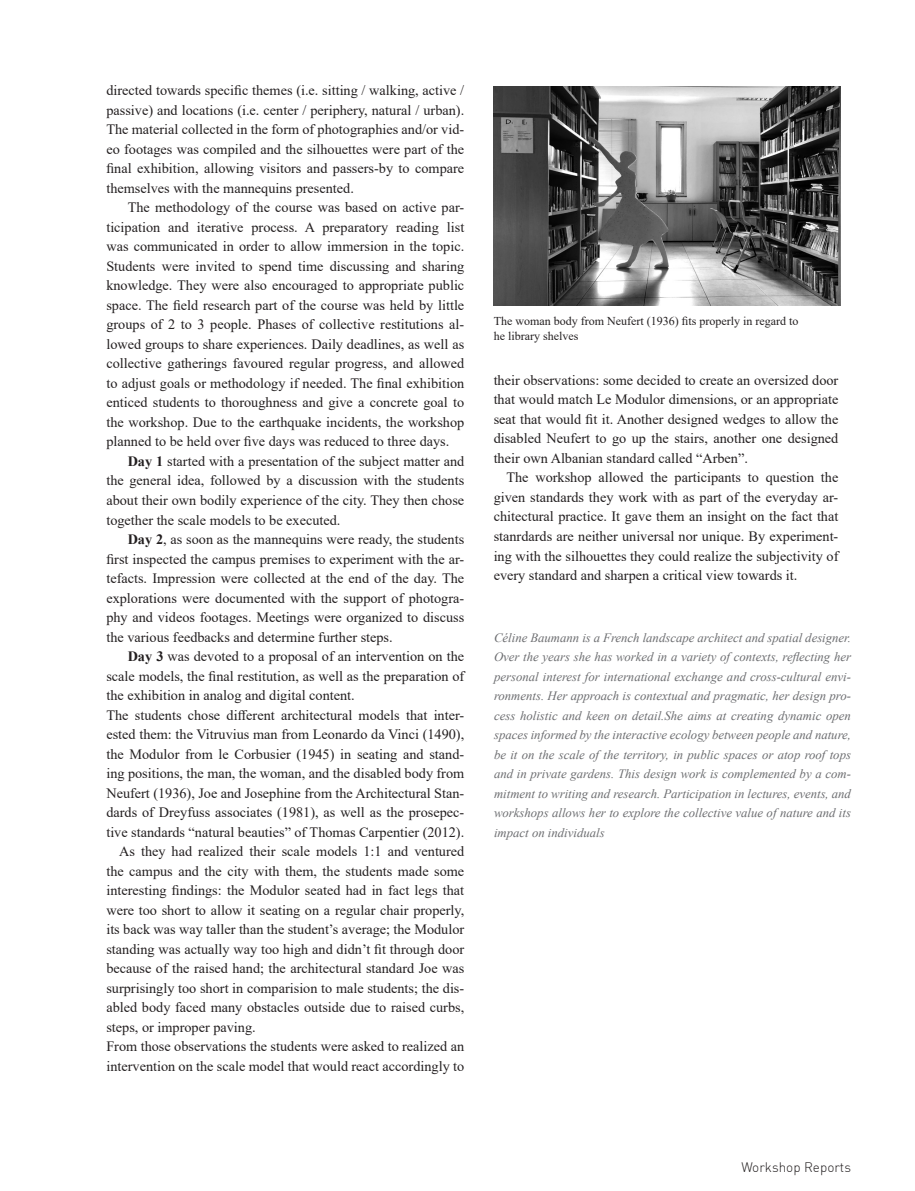
<style>
.page{position:relative;width:915px;height:1191px;background:#fff}
.page>*{position:absolute;margin:0;border:0;box-sizing:border-box;transform-origin:0 0}
.t1{font:14.25px/19.5px "Times New Roman";color:#231f20;text-align:justify}
.t2{font:300 13.5px "DIN";color:#231f20}
.t3{font:italic 12.75px/19.5px "Times New Roman";color:#6c6d70;text-align:justify}
.t4{font:12px/15px "Times New Roman";color:#231f20}
.s1{font-weight:700}
</style>
<div class="page">
<img style="left:493px;top:86px;width:347px;height:219px">
<p class="t1" style="left:106px;top:81px;width:359px">directed towards specific themes (i.e. sitting / walking, active / passive) and locations (i.e. center / periphery, natural / urban).<br>The material collected in the form of photographies and/or vid&shy;eo footages was compiled and the silhouettes were part of the final exhibition, allowing visitors and passers-by to compare themselves with the mannequins presented.</p>
<p class="t1" style="left:106px;top:198px;width:359px;text-indent:21px">The methodology of the course was based on active par&shy;ticipation and iterative process. A preparatory reading list was communicated in order to allow immersion in the topic.<br>Students were invited to spend time discussing and sharing knowledge. They were also encouraged to appropriate public space. The field research part of the course was held by little groups of 2 to 3 people. Phases of collective restitutions al&shy;lowed groups to share experiences. Daily deadlines, as well as collective gatherings favoured regular progress, and allowed to adjust goals or methodology if needed. The final exhibition enticed students to thoroughness and give a concrete goal to the workshop. Due to the earthquake incidents, the workshop planned to be held over five days was reduced to three days.</p>
<p class="t1" style="left:106px;top:451px;width:359px;text-indent:21px"><span class="s1">Day 1</span> started with a presentation of the subject matter and the general idea, followed by a discussion with the students about their own bodily experience of the city. They then chose together the scale models to be executed.</p>
<p class="t1" style="left:106px;top:529px;width:359px;text-indent:21px"><span class="s1">Day 2</span>, as soon as the mannequins were ready, the students first inspected the campus premises to experiment with the ar&shy;tefacts. Impression were collected at the end of the day. The explorations were documented with the support of photogra&shy;phy and videos footages. Meetings were organized to discuss the various feedbacks and determine further steps.</p>
<p class="t1" style="left:128px;top:646px;width:338px"><span class="s1">Day 3</span> was devoted to a proposal of an intervention on the</p>
<p class="t1" style="left:106px;top:666px;width:359px">scale models, the final restitution, as well as the preparation of</p>
<p class="t1" style="left:106px;top:685px;width:250px">the exhibition in analog and digital content.</p>
<p class="t1" style="left:106px;top:705px;width:359px">The students chose different architectural models that inter-</p>
<p class="t1" style="left:106px;top:724px;width:359px">ested them: the Vitruvius man from Leonardo da Vinci (1490),</p>
<p class="t1" style="left:106px;top:744px;width:359px">the Modulor from le Corbusier (1945) in seating and stand-</p>
<p class="t1" style="left:106px;top:763px;width:359px">ing positions, the man, the woman, and the disabled body from</p>
<p class="t1" style="left:106px;top:783px;width:359px">Neufert (1936), Joe and Josephine from the Architectural Stan-</p>
<p class="t1" style="left:106px;top:802px;width:359px">dards of Dreyfuss associates (1981), as well as the prosepec-</p>
<p class="t1" style="left:106px;top:822px;width:359px">tive standards “natural beauties” of Thomas Carpentier (2012).</p>
<p class="t1" style="left:119px;top:841px;width:346px">As they had realized their scale models 1:1 and ventured</p>
<p class="t1" style="left:106px;top:861px;width:359px">the campus and the city with them, the students made some</p>
<p class="t1" style="left:106px;top:880px;width:359px">interesting findings: the Modulor seated had in fact legs that</p>
<p class="t1" style="left:106px;top:900px;width:359px">were too short to allow it seating on a regular chair properly,</p>
<p class="t1" style="left:106px;top:919px;width:359px">its back was way taller than the student’s average; the Modulor</p>
<p class="t1" style="left:106px;top:939px;width:359px">standing was actually way too high and didn’t fit through door</p>
<p class="t1" style="left:106px;top:958px;width:359px">because of the raised hand; the architectural standard Joe was</p>
<p class="t1" style="left:106px;top:978px;width:359px">surprisingly too short in comparision to male students; the dis-</p>
<p class="t1" style="left:106px;top:997px;width:359px">abled body faced many obstacles outside due to raised curbs,</p>
<p class="t1" style="left:106px;top:1017px;width:151px">steps, or improper paving.</p>
<p class="t1" style="left:106px;top:1036px;width:359px">From those observations the students were asked to realized an</p>
<p class="t1" style="left:106px;top:1056px;width:359px">intervention on the scale model that would react accordingly to</p>
<p class="t4" style="left:493px;top:313px;width:306px">The woman body from Neufert (1936) fits properly in regard to he library shelves</p>
<p class="t1" style="left:493px;top:370px;width:346px">their observations: some decided to create an oversized door that would match Le Modulor dimensions, or an appropriate seat that would fit it. Another designed wedges to allow the disabled Neufert to go up the stairs, another one designed their own Albanian standard called “Arben”.</p>
<p class="t1" style="left:493px;top:468px;width:346px;text-indent:13px">The workshop allowed the participants to question the given standards they work with as part of the everyday ar&shy;chitectural practice. It gave them an insight on the fact that stanrdards are neither universal nor unique. By experiment&shy;ing with the silhouettes they could realize the subjectivity of every standard and sharpen a critical view towards it.</p>
<p class="t3" style="left:494px;top:627px;width:358px">Céline Baumann is a French landscape architect and spatial designer.<br>Over the years she has worked in a variety of contexts, reflecting her personal interest for international exchange and cross-cultural envi&shy;ronments. Her approach is contextual and pragmatic, her design pro&shy;cess holistic and keen on detail.She aims at creating dynamic open spaces informed by the interactive ecology between people and nature, be it on the scale of the territory, in public spaces or atop roof tops and in private gardens. This design work is complemented by a com&shy;mitment to writing and research. Participation in lectures, events, and workshops allows her to explore the collective value of nature and its impact on individuals</p>
<p class="t2" style="left:741px;top:1159px;width:111px">Workshop Reports</p>
</div>
